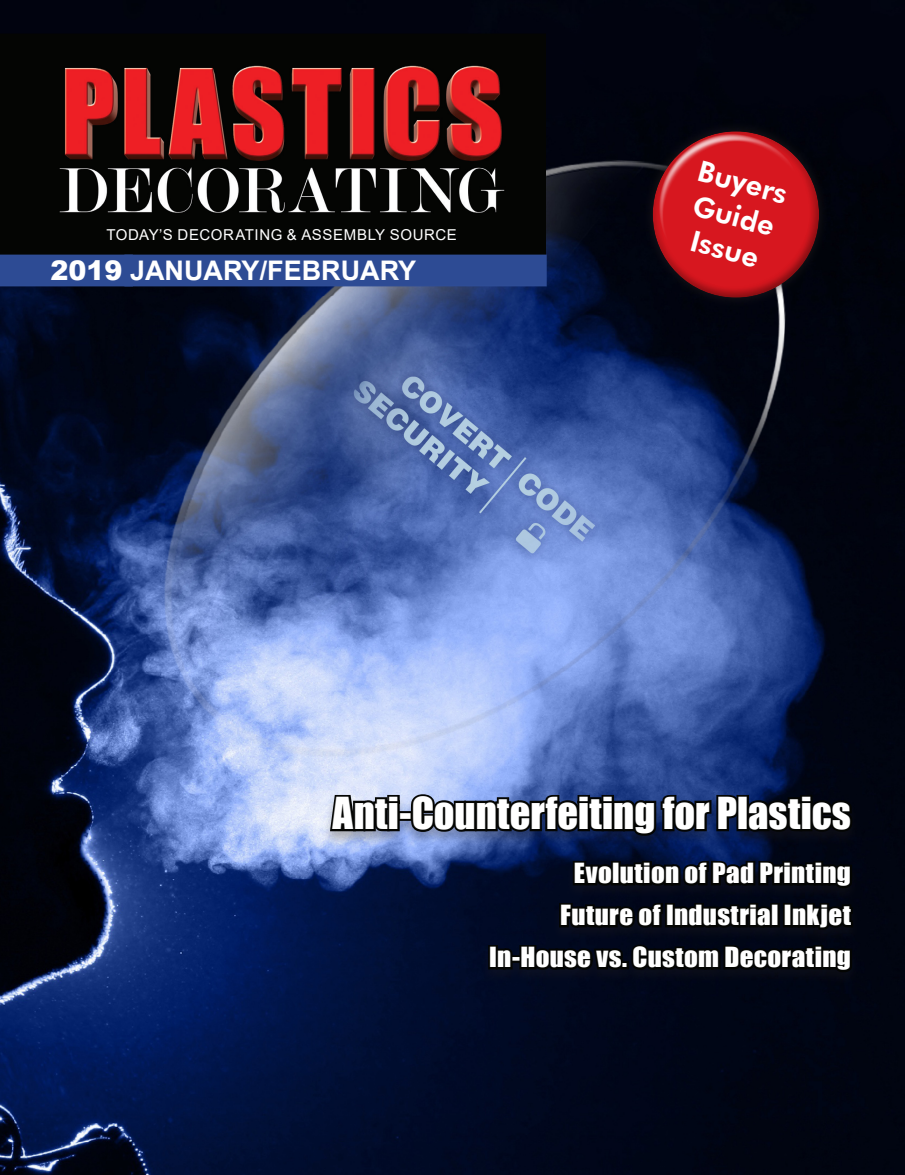
<style>
.page{position:relative;width:905px;height:1175px;background:#fff}
.page>*{position:absolute;margin:0;border:0;box-sizing:border-box;transform-origin:0 0}
.t1{font:40.5px "Impact";letter-spacing:.005em;color:#fff}
.t2{font:800 28.8px/34.7px "Futura BT";color:#fff}
.Show_Preview_copy{font:700 27px "Arial";color:#fff}
.t3{font:25.5px "Impact";letter-spacing:.015em;color:#fff;scale:1.06 1}
.PD_Body_-_Major_Subh{font:15px "Arial";letter-spacing:.04em;color:#fff}
.s1{font-weight:900}
</style>
<div class="page">
<img style="left:0;top:0;width:904px;height:1174px">
<div style="left:480px;top:859px;width:381px;height:128px;background:#231f20;opacity:.3"></div>
<div style="left:488px;top:945px;width:10px;height:24px;border:4px solid #040503"></div>
<svg style="left:494px;top:858px;width:361px;height:138px;background:#030713"></svg>
<div style="left:322px;top:793px;width:538px;height:57px;background:#231f20;opacity:.3"></div>
<svg style="left:327px;top:764px;width:75px;height:70px;background:#8c92a1"></svg>
<div style="left:398px;top:811px;width:15px;height:10px;border:4px solid #040503"></div>
<svg style="left:408px;top:791px;width:447px;height:48px;background:#19243c"></svg>
<div style="left:0;top:34px;width:546px;height:220px;background:#040503"></div>
<div style="left:124px;top:254px;width:422px;height:32px;background:#2d4b94;border:2px solid #2e4c95"></div>
<div style="left:0;top:254px;width:133px;height:32px;background:#2d4b94"></div>
<img style="left:35px;top:51px;width:493px;height:164px">
<div style="left:641px;top:120px;width:189px;height:189px;background:#01030d"></div>
<div style="left:650px;top:130px;width:170px;height:169px;background:#231f20;opacity:.75"></div>
<p class="PD_Body_-_Major_Subh" style="left:106px;top:224px;width:352px">TODAY’S DECORATING &amp; ASSEMBLY SOURCE</p>
<p class="Show_Preview_copy" style="left:50px;top:252px;width:367px"><span class="s1">2019</span> JANUARY/FEBRUARY</p>
<p class="t2" style="left:703px;top:153px;width:93px;rotate:15deg">Buyers<br>Guide<br>Issue</p>
<p class="t1" style="left:332px;top:781px;width:520px">Anti-Counterfeiting for Plastics</p>
<p class="t3" style="left:573px;top:853px;width:263px">Evolution of Pad Printing</p>
<p class="t3" style="left:560px;top:895px;width:276px">Future of Industrial Inkjet</p>
<p class="t3" style="left:489px;top:937px;width:343px">In-House vs. Custom Decorating</p>
</div>
